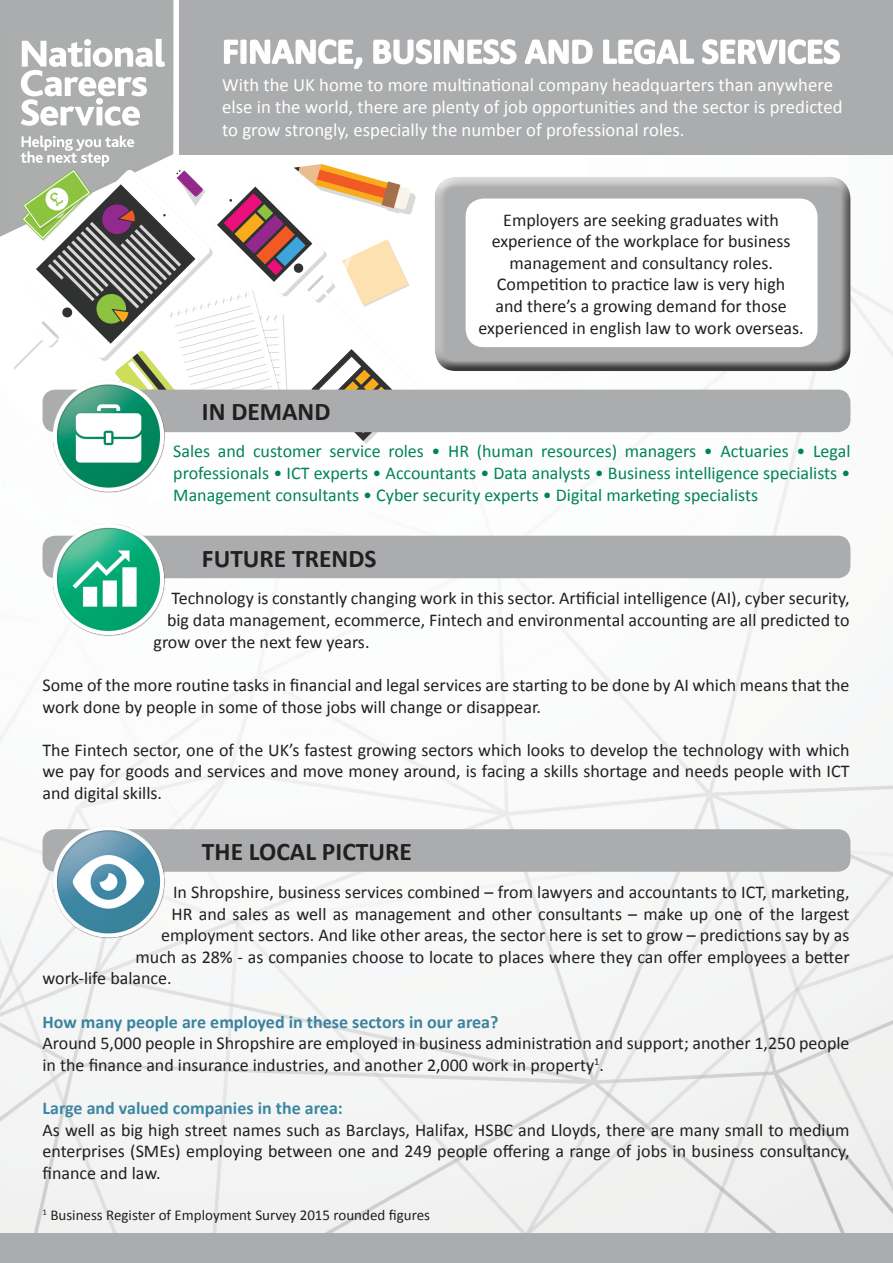
<style>
.page{position:relative;width:893px;height:1263px;background:#f7f8f8}
.page>*{position:absolute;margin:0;border:0;box-sizing:border-box;transform-origin:0 0}
.t1{font:700 36px "Calibri";color:#fff}
.t2{font:700 25.5px "Calibri";color:#231f20}
.t3{font:18.75px/22.5px "Calibri";color:#fff}
.t4{font:18px/21.6px "Calibri";color:#231f20}
.t5{font:18px/21.6px "Calibri";color:#008359;text-align:justify}
.t6{font:700 18px "Calibri";color:#3c839d}
.t7{font:700 18px "Calibri";color:#3c87a3}
.t8{font:15px "Calibri";color:#231f20}
</style>
<div class="page">
<div style="left:43px;top:536px;width:807px;height:42px;background:#abacad;border-radius:13px"></div>
<div style="left:180px;top:0;width:713px;height:154px;background:#abacad"></div>
<div style="left:434px;top:175px;width:417px;height:183px;background:#fff;opacity:.75"></div>
<div style="left:434px;top:181px;width:417px;height:192px;background:#231f20;opacity:.75"></div>
<svg style="left:524px;top:39px;width:69px;height:25px"></svg>
<svg style="left:603px;top:39px;width:91px;height:26px"></svg>
<svg style="left:702px;top:39px;width:138px;height:26px"></svg>
<div style="left:43px;top:829px;width:807px;height:43px;background:#abacad;border-radius:13px"></div>
<img style="left:51px;top:523px;width:115px;height:115px;border-radius:57px">
<img style="left:51px;top:824px;width:115px;height:115px;border-radius:57px">
<div style="left:0;top:1233px;width:893px;height:30px;background:#abacad"></div>
<div style="left:43px;top:390px;width:807px;height:42px;background:#abacad;border-radius:13px"></div>
<img style="left:51px;top:380px;width:115px;height:115px;border-radius:57px">
<div style="left:466px;top:199px;width:351px;height:148px;background:#fff;border-radius:18px"></div>
<svg style="left:0;top:0;width:518px;height:444px"></svg>
<h1 class="t1" style="left:222px;top:29px;width:620px">FINANCE, BUSINESS AND LEGAL SERVICES</h1>
<p class="t3" style="left:222px;top:72px;width:622px">With the UK home to more multinational company headquarters than anywhere else in the world, there are plenty of job opportunities and the sector is predicted to grow strongly, especially the number of professional roles.</p>
<h2 class="t2" style="left:202px;top:396px;width:130px">IN DEMAND</h2>
<p class="t4" style="left:478px;top:208px;width:327px;text-align:center">Employers are seeking graduates with experience of the workplace for business management and consultancy roles.<br>Competition to practice law is very high<br>and there’s a growing demand for those experienced in english law to work overseas.</p>
<p class="t5" style="left:173px;top:440px;width:679px">Sales and customer service roles • HR (human resources) managers • Actuaries • Legal professionals • ICT experts • Accountants • Data analysts • Business intelligence specialists • Management consultants • Cyber security experts • Digital marketing specialists</p>
<h2 class="t2" style="left:202px;top:542px;width:176px">FUTURE TRENDS</h2>
<p class="t4" style="left:172px;top:587px;width:680px">Technology is constantly changing work in this sector. Artificial intelligence (AI), cyber security,</p>
<p class="t4" style="left:167px;top:608px;width:684px">big data management, ecommerce, Fintech and environmental accounting are all predicted to</p>
<p class="t4" style="left:154px;top:630px;width:217px">grow over the next few years.</p>
<p class="t4" style="left:43px;top:673px;width:808px">Some of the more routine tasks in financial and legal services are starting to be done by AI which means that the work done by people in some of those jobs will change or disappear.</p>
<p class="t4" style="left:43px;top:738px;width:808px;text-align:justify">The Fintech sector, one of the UK’s fastest growing sectors which looks to develop the technology with which we pay for goods and services and move money around, is facing a skills shortage and needs people with ICT and digital skills.</p>
<h2 class="t2" style="left:202px;top:836px;width:212px">THE LOCAL PICTURE</h2>
<p class="t4" style="left:173px;top:880px;width:678px">In Shropshire, business services combined – from lawyers and accountants to ICT, marketing,</p>
<p class="t4" style="left:172px;top:902px;width:680px">HR and sales as well as management and other consultants – make up one of the largest</p>
<p class="t4" style="left:161px;top:923px;width:690px">employment sectors. And like other areas, the sector here is set to grow – predictions say by as</p>
<p class="t4" style="left:136px;top:945px;width:716px">much as 28% - as companies choose to locate to places where they can offer employees a better</p>
<p class="t4" style="left:43px;top:967px;width:131px">work-life balance.</p>
<p class="t6" style="left:43px;top:1010px;width:457px">How many people are employed in these sectors in our area?</p>
<p class="t4" style="left:43px;top:1031px;width:808px">Around 5,000 people in Shropshire are employed in business administration and support; another 1,250 people in the finance and insurance industries, and another 2,000 work in property<sup>1</sup>.</p>
<p class="t7" style="left:43px;top:1097px;width:302px">Large and valued companies in the area:</p>
<p class="t4" style="left:43px;top:1118px;width:809px;text-align:justify">As well as big high street names such as Barclays, Halifax, HSBC and Lloyds, there are many small to medium enterprises (SMEs) employing between one and 249 people offering a range of jobs in business consultancy, finance and law.</p>
<p class="t8" style="left:43px;top:1206px;width:389px"><sup>1</sup> Business Register of Employment Survey 2015 rounded figures</p>
</div>
